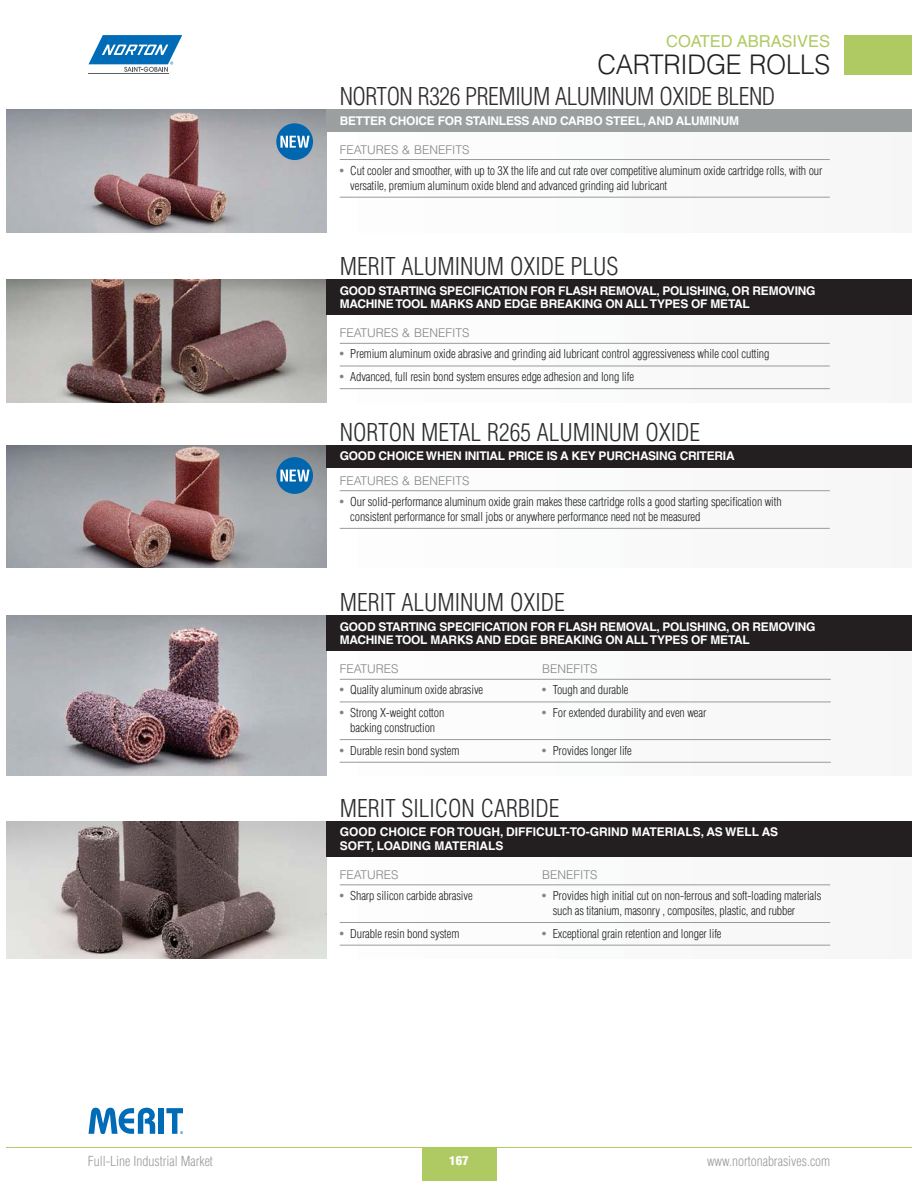
<style>
.page{position:relative;width:918px;height:1188px;background:#fff}
.page>*{position:absolute;margin:0;border:0;box-sizing:border-box;transform-origin:0 0}
.t1{font:300 27px "Helvetica LT Std";letter-spacing:-.01em;color:#231f20;scale:.96 1}
.t2{font:300 condensed 24px "Helvetica LT Std";color:#2d2d30}
.t3{font:300 condensed 24px "Helvetica LT Std";letter-spacing:-.02em;color:#2d2d30}
.t4{font:16.5px "Helvetica LT Std";color:#afca62}
.t5{font:300 condensed 13.5px "Helvetica LT Std";color:#989a9c}
.t6{font:300 condensed 12px/15px "Helvetica LT Std";letter-spacing:-.01em;color:#231f20}
.t7{font:700 12px/13.5px "Helvetica LT Std";letter-spacing:-.02em;color:#fff}
.t8{font:300 12px "Helvetica LT Std";color:#828386}
.t9{font:700 12px/13.5px "Helvetica LT Std";color:#fff}
.t10{font:900 condensed 12px "Helvetica LT Std";color:#fff;scale:1.1 1}
.s1{font-weight:400;color:#828386}
</style>
<div class="page">
<div style="left:326px;top:280px;width:585px;height:122px;background:#f9f9fa"></div>
<img style="left:7px;top:280px;width:319px;height:122px">
<hr style="left:340px;top:343px;width:490px;height:1px;background:#989a9c">
<hr style="left:340px;top:366px;width:490px;height:1px;background:#989a9c">
<hr style="left:340px;top:388px;width:490px;height:1px;background:#989a9c">
<div style="left:326px;top:280px;width:585px;height:35px;background:#231f20"></div>
<div style="left:326px;top:109px;width:585px;height:123px;background:#f9f9fa"></div>
<img style="left:7px;top:109px;width:319px;height:123px">
<hr style="left:340px;top:159px;width:490px;height:1px;background:#989a9c">
<hr style="left:340px;top:197px;width:490px;height:1px;background:#989a9c">
<div style="left:326px;top:109px;width:585px;height:22px;background:#9b9fa0"></div>
<div style="left:326px;top:616px;width:585px;height:160px;background:#f9f9fa"></div>
<img style="left:7px;top:616px;width:319px;height:160px">
<hr style="left:340px;top:679px;width:491px;height:1px;background:#989a9c">
<hr style="left:340px;top:702px;width:491px;height:1px;background:#989a9c">
<hr style="left:340px;top:739px;width:491px;height:1px;background:#989a9c">
<hr style="left:340px;top:762px;width:491px;height:1px;background:#989a9c">
<div style="left:326px;top:616px;width:585px;height:35px;background:#231f20"></div>
<div style="left:326px;top:821px;width:585px;height:138px;background:#f9f9fa"></div>
<img style="left:7px;top:821px;width:319px;height:138px">
<hr style="left:340px;top:885px;width:490px;height:1px;background:#989a9c">
<hr style="left:340px;top:922px;width:490px;height:1px;background:#989a9c">
<hr style="left:340px;top:945px;width:490px;height:1px;background:#989a9c">
<div style="left:326px;top:821px;width:585px;height:36px;background:#231f20"></div>
<div style="left:326px;top:445px;width:585px;height:123px;background:#f9f9fa"></div>
<img style="left:7px;top:445px;width:319px;height:123px">
<hr style="left:340px;top:490px;width:490px;height:1px;background:#989a9c">
<hr style="left:340px;top:528px;width:490px;height:1px;background:#989a9c">
<div style="left:326px;top:445px;width:585px;height:22px;background:#231f20"></div>
<div style="left:276px;top:123px;width:37px;height:37px;background:#0067ae;border-radius:50%"></div>
<svg style="left:280px;top:136px;width:30px;height:12px"></svg>
<div style="left:276px;top:457px;width:37px;height:37px;background:#0067ae;border-radius:50%"></div>
<svg style="left:280px;top:470px;width:30px;height:12px"></svg>
<svg style="left:89px;top:1108px;width:66px;height:26px"></svg>
<div style="left:159px;top:1108px;width:5px;height:26px;background:#006bb6"></div>
<svg style="left:166px;top:1108px;width:17px;height:26px"></svg>
<hr style="left:7px;top:1147px;width:904px;height:1px;background:#afca62">
<div style="left:422px;top:1148px;width:74px;height:33px;background:#afca62"></div>
<div style="left:844px;top:35px;width:67px;height:39px;background:#afca62"></div>
<hr style="left:89px;top:74px;width:80px;height:1px;background:#5d5e60">
<svg style="left:89px;top:35px;width:93px;height:37px"></svg>
<h3 class="t4" style="left:666px;top:35px;width:165px">COATED ABRASIVES</h3>
<h1 class="t1" style="left:597px;top:55px;width:244px">CARTRIDGE ROLLS</h1>
<h2 class="t3" style="left:340px;top:88px;width:437px">NORTON R326 PREMIUM ALUMINUM OXIDE BLEND</h2>
<p class="t7" style="left:340px;top:114px;width:401px">BETTER CHOICE FOR STAINLESS AND CARBO STEEL, AND ALUMINUM</p>
<p class="t8" style="left:340px;top:145px;width:131px">FEATURES &amp; BENEFITS</p>
<p class="t6" style="left:350px;top:164px;width:474px;text-indent:-10px"><span class="s1">•</span> Cut cooler and smoother, with up to 3X the life and cut rate over competitive aluminum oxide cartridge rolls, with our versatile, premium aluminum oxide blend and advanced grinding aid lubricant</p>
<h2 class="t2" style="left:340px;top:258px;width:280px">MERIT ALUMINUM OXIDE PLUS</h2>
<p class="t7" style="left:340px;top:284px;width:477px">GOOD STARTING SPECIFICATION FOR FLASH REMOVAL, POLISHING, OR REMOVING<br>MACHINE TOOL MARKS AND EDGE BREAKING ON ALL TYPES OF METAL</p>
<p class="t8" style="left:340px;top:329px;width:131px">FEATURES &amp; BENEFITS</p>
<p class="t6" style="left:340px;top:348px;width:431px"><span class="s1">•</span> Premium aluminum oxide abrasive and grinding aid lubricant control aggressiveness while cool cutting</p>
<p class="t6" style="left:340px;top:370px;width:296px"><span class="s1">•</span> Advanced, full resin bond system ensures edge adhesion and long life</p>
<h2 class="t2" style="left:340px;top:424px;width:362px">NORTON METAL R265 ALUMINUM OXIDE</h2>
<p class="t7" style="left:340px;top:450px;width:396px">GOOD CHOICE WHEN INITIAL PRICE IS A KEY PURCHASING CRITERIA</p>
<p class="t8" style="left:340px;top:476px;width:131px">FEATURES &amp; BENEFITS</p>
<p class="t6" style="left:350px;top:495px;width:433px;text-indent:-10px"><span class="s1">•</span> Our solid-performance aluminum oxide grain makes these cartridge rolls a good starting specification with consistent performance for small jobs or anywhere performance need not be measured</p>
<h2 class="t2" style="left:340px;top:594px;width:227px">MERIT ALUMINUM OXIDE</h2>
<p class="t7" style="left:340px;top:620px;width:477px">GOOD STARTING SPECIFICATION FOR FLASH REMOVAL, POLISHING, OR REMOVING<br>MACHINE TOOL MARKS AND EDGE BREAKING ON ALL TYPES OF METAL</p>
<p class="t8" style="left:340px;top:665px;width:60px">FEATURES</p>
<p class="t8" style="left:542px;top:665px;width:57px">BENEFITS</p>
<p class="t6" style="left:340px;top:684px;width:145px"><span class="s1">•</span> Quality aluminum oxide abrasive</p>
<p class="t6" style="left:542px;top:684px;width:88px"><span class="s1">•</span> Tough and durable</p>
<p class="t6" style="left:340px;top:706px;width:106px;text-align:center"><span class="s1">•</span> Strong X-weight cotton backing construction</p>
<p class="t6" style="left:542px;top:706px;width:166px"><span class="s1">•</span> For extended durability and even wear</p>
<p class="t6" style="left:340px;top:744px;width:121px"><span class="s1">•</span> Durable resin bond system</p>
<p class="t6" style="left:542px;top:744px;width:91px"><span class="s1">•</span> Provides longer life</p>
<h2 class="t2" style="left:340px;top:800px;width:221px">MERIT SILICON CARBIDE</h2>
<p class="t9" style="left:340px;top:826px;width:440px">GOOD CHOICE FOR TOUGH, DIFFICULT-TO-GRIND MATERIALS, AS WELL AS<br>SOFT, LOADING MATERIALS</p>
<p class="t8" style="left:340px;top:870px;width:60px">FEATURES</p>
<p class="t8" style="left:542px;top:870px;width:57px">BENEFITS</p>
<p class="t6" style="left:340px;top:889px;width:134px"><span class="s1">•</span> Sharp silicon carbide abrasive</p>
<p class="t6" style="left:553px;top:889px;width:270px;text-indent:-10px"><span class="s1">•</span> Provides high initial cut on non-ferrous and soft-loading materials such as titanium, masonry , composites, plastic, and rubber</p>
<p class="t6" style="left:340px;top:927px;width:121px"><span class="s1">•</span> Durable resin bond system</p>
<p class="t6" style="left:542px;top:927px;width:181px"><span class="s1">•</span> Exceptional grain retention and longer life</p>
<p class="t5" style="left:88px;top:1156px;width:127px">Full-Line Industrial Market</p>
<p class="t10" style="left:449px;top:1157px;width:19px">167</p>
<p class="t5" style="left:707px;top:1156px;width:125px">www.nortonabrasives.com</p>
</div>
